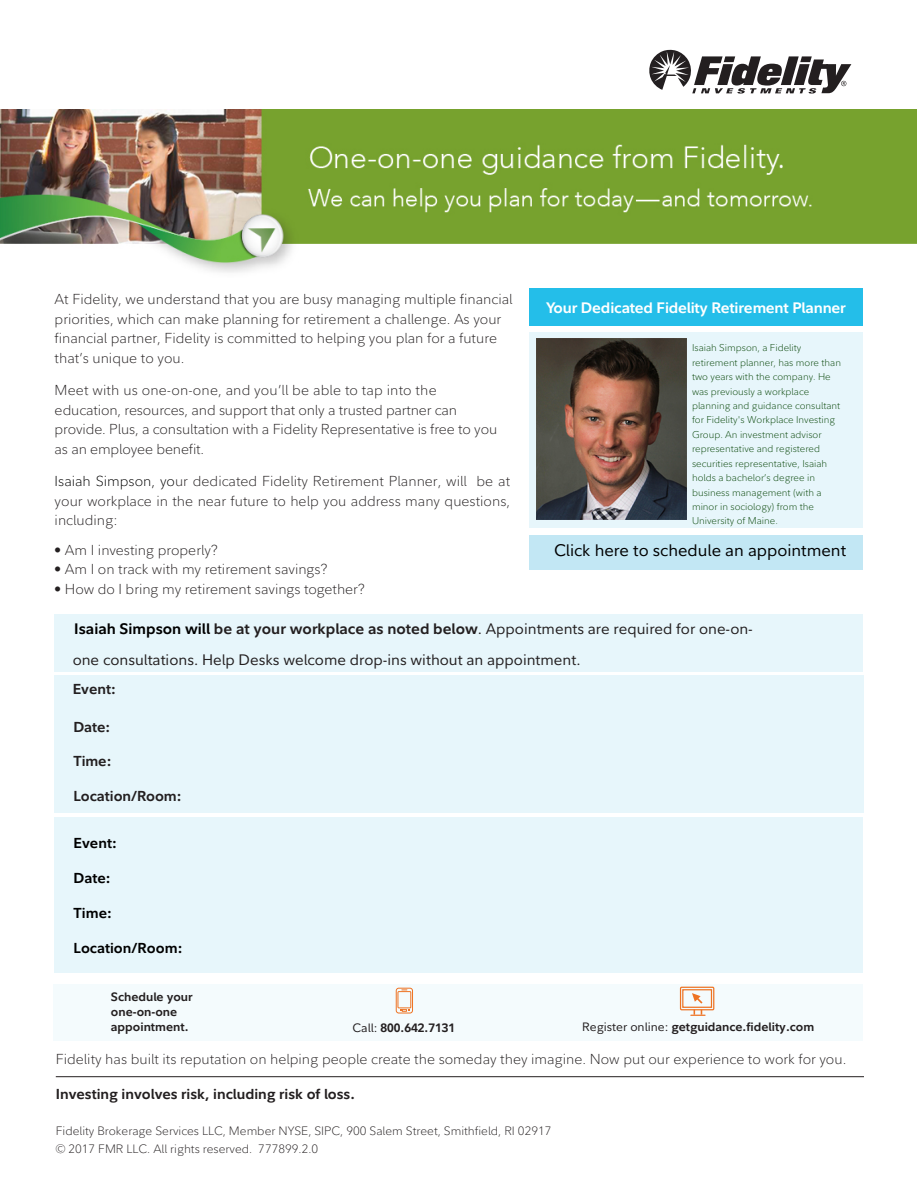
<style>
.page{position:relative;width:918px;height:1188px;background:#fff}
.page>*{position:absolute;margin:0;border:0;box-sizing:border-box;transform-origin:0 0}
.t1{font:16.5px "Fidelity Sans";color:#000}
.t2{font:15px/30.5px "Fidelity Sans";color:#231f20}
.t3{font:700 15px "Fidelity Sans";letter-spacing:-.01em;color:#fff}
.t4{font:300 14.25px/19.5px "Fidelity Sans";color:#231f20}
.t5{font:700 14.25px "Fidelity Sans";color:#231f20}
.t6{font:700 14.25px "Fidelity Sans";color:#000}
.t7{font:300 12px/17.7px "Fidelity Sans";color:#231f20}
.t8{font:700 12px/14.7px "Fidelity Sans";color:#231f20}
.t9{font:300 9.75px/14.4px "Fidelity Sans";color:#004000}
.s1{color:#000}
.s2{font-weight:700;color:#000}
.s3{font-weight:700}
.s4{font-weight:400}
</style>
<div class="page">
<div style="left:54px;top:614px;width:809px;height:58px;background:#e7f6fb"></div>
<div style="left:54px;top:817px;width:809px;height:156px;background:#e7f6fb"></div>
<div style="left:529px;top:535px;width:333px;height:35px;background:#c2e7f4"></div>
<div style="left:529px;top:332px;width:333px;height:196px;background:#e7f6fb"></div>
<svg style="left:649px;top:49px;width:202px;height:45px"></svg>
<div style="left:529px;top:288px;width:333px;height:38px;background:#24bee9"></div>
<div style="left:54px;top:676px;width:810px;height:137px;background:#e7f6fb"></div>
<div style="left:54px;top:984px;width:809px;height:57px;background:#f4fbfd"></div>
<svg style="left:679px;top:986px;width:36px;height:30px"></svg>
<svg style="left:395px;top:987px;width:18px;height:27px"></svg>
<hr style="left:56px;top:1076px;width:808px;height:1px;background:#231f20">
<img style="left:0;top:110px;width:917px;height:163px">
<img style="left:536px;top:339px;width:150px;height:180px">
<p class="t4" style="left:55px;top:290px;width:459px">At Fidelity, we understand that you are busy managing multiple financial priorities, which can make planning for retirement a challenge. As your financial partner, Fidelity is committed to helping you plan for a future that’s unique to you.</p>
<p class="t4" style="left:55px;top:381px;width:444px">Meet with us one-on-one, and you’ll be able to tap into the education, resources, and support that only a trusted partner can provide. Plus, a consultation with a Fidelity Representative is free to you as an employee benefit.</p>
<p class="t4" style="left:55px;top:471px;width:457px;text-align:justify"><span class="s1">Isaiah Simpson, yo</span>ur dedicated Fidelity Retirement Planner, will be at your workplace in the near future to help you address many questions, including:</p>
<p class="t4" style="left:54px;top:540px;width:165px">• Am I investing properly?</p>
<p class="t4" style="left:54px;top:560px;width:275px">• Am I on track with my retirement savings?</p>
<p class="t4" style="left:54px;top:579px;width:312px">• How do I bring my retirement savings together?</p>
<p class="t3" style="left:546px;top:298px;width:301px">Your Dedicated Fidelity Retirement Planner</p>
<p class="t9" style="left:692px;top:341px;width:150px">Isaiah Simpson, a Fidelity retirement planner, has more than two years with the company. He was previously a workplace planning and guidance consultant for Fidelity's Workplace Investing<br>Group. An investment advisor representative and registered securities representative, Isaiah holds a bachelor’s degree in business management (with a minor in sociology) from the<br>University of Maine.</p>
<p class="t1" style="left:554px;top:539px;width:294px">Click here to schedule an appointment</p>
<p class="t2" style="left:73px;top:614px;width:682px"><span class="s2">Isaiah Simpson will</span> <span class="s3">be at your workplace as noted below</span>. Appointments are required for one-on&shy;one consultations. Help Desks welcome drop-ins without an appointment.</p>
<p class="t5" style="left:73px;top:680px;width:45px">Event:</p>
<p class="t5" style="left:73px;top:717px;width:38px">Date:</p>
<p class="t5" style="left:73px;top:752px;width:40px">Time:</p>
<p class="t5" style="left:73px;top:786px;width:110px">Location/Room:</p>
<p class="t6" style="left:74px;top:833px;width:45px">Event:</p>
<p class="t6" style="left:74px;top:868px;width:39px">Date:</p>
<p class="t6" style="left:74px;top:903px;width:40px">Time:</p>
<p class="t6" style="left:74px;top:938px;width:110px">Location/Room:</p>
<p class="t8" style="left:111px;top:990px;width:83px">Schedule your one-on-one appointment.</p>
<p class="t8" style="left:353px;top:1020px;width:104px"><span class="s4">Call:</span> 800.642.7131</p>
<p class="t8" style="left:582px;top:1019px;width:234px"><span class="s4">Register online:</span> getguidance.fidelity.com</p>
<p class="t4" style="left:56px;top:1049px;width:792px">Fidelity has built its reputation on helping people create the someday they imagine. Now put our experience to work for you.</p>
<p class="t5" style="left:56px;top:1085px;width:301px">Investing involves risk, including risk of loss.</p>
<p class="t7" style="left:56px;top:1122px;width:497px">Fidelity Brokerage Services LLC, Member NYSE, SIPC, 900 Salem Street, Smithfield, RI 02917 © 2017 FMR LLC. All rights reserved. 777899.2.0</p>
</div>
